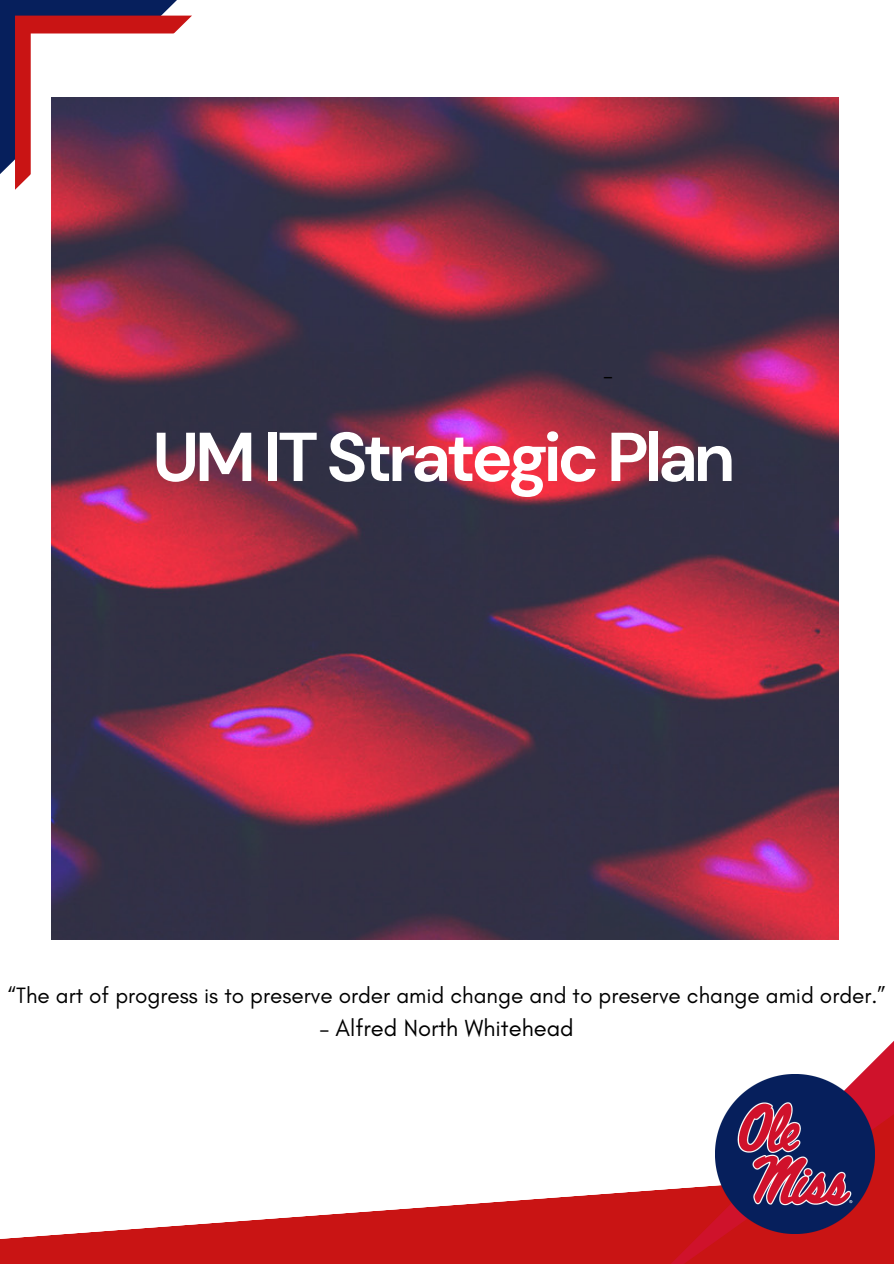
<style>
.page{position:relative;width:894px;height:1264px;background:#fff}
.page>*{position:absolute;margin:0;border:0;box-sizing:border-box;transform-origin:0 0}
.t1{font:700 69px "DM Sans";letter-spacing:-.06em;color:#fff}
.t2{font:24px "Glacial Indifference";color:#000}
.t3{font:23.7px "Glacial Indifference";color:#000}
.t4{font:22.5px "Glacial Indifference";color:#000}
</style>
<div class="page">
<svg style="left:0;top:1191px;width:638px;height:72px;fill:#c91414"></svg>
<svg style="left:861px;top:1042px;width:32px;height:98px;fill:#cf122b"></svg>
<svg style="left:638px;top:1140px;width:255px;height:123px"></svg>
<svg style="left:0;top:0;width:208px;height:208px"></svg>
<img style="left:715px;top:1074px;width:159px;height:159px">
<img style="left:52px;top:98px;width:786px;height:841px">
<p class="t2" style="left:603px;top:360px;width:11px">-</p>
<p class="t1" style="left:152px;top:412px;width:584px">UM IT Strategic Plan</p>
<h1 class="t4" style="left:8px;top:981px;width:878px">“The art of progress is to preserve order amid change and to preserve change amid order.”</h1>
<p class="t3" style="left:320px;top:1013px;width:255px">– Alfred North Whitehead</p>
</div>
